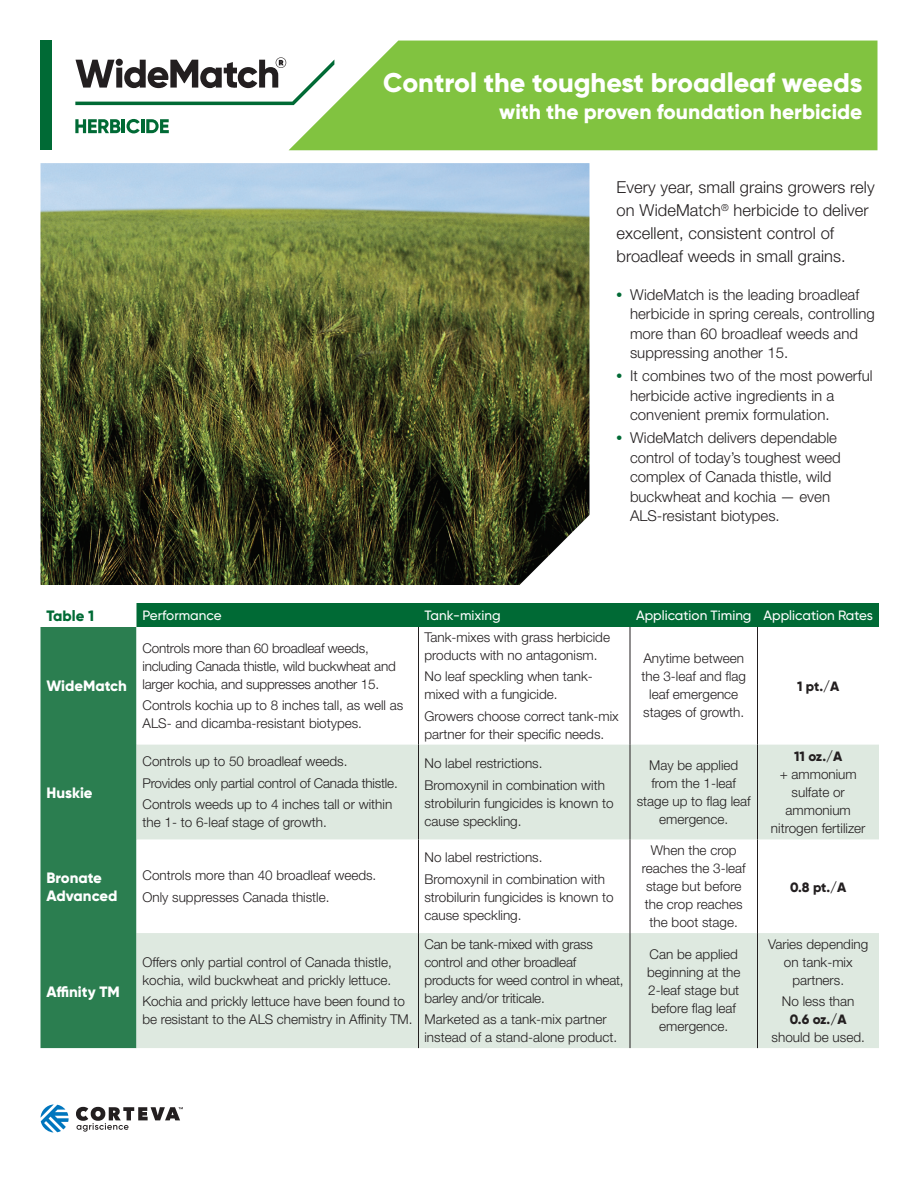
<style>
.page{position:relative;width:918px;height:1188px;background:#fff}
.page>*{position:absolute;margin:0;border:0;box-sizing:border-box;transform-origin:0 0}
.Headline_-_5__20-14p{font:800 27px "Gilroy";color:#fff}
.Headline_-_5__20-14p-2{font:800 21px "Gilroy";color:#fff}
.Copy_-_1__9pt_HL{font:300 16.5px/23.1px "Helvetica Neue LT Std";letter-spacing:.005em;color:#231f20}
.t1{font:300 15px/19.5px "Helvetica Neue LT Std";letter-spacing:.005em;color:#231f20}
.T_Header_-_1__10pt_G{font:800 15px/18px "Gilroy";color:#fff}
.Subhead_-_1__10pt_GE{font:800 15px "Gilroy";color:#006a35}
.t2{font:300 13.5px/18px "Helvetica Neue LT Std";color:#231f20}
.T_Subhead_-_1__9pt_G{font:500 13.5px "Gilroy";color:#fff}
.t3{font:800 13.5px "Gilroy";color:#231f20}
.s1{font-family:"Gilroy";font-weight:800;color:#006a35}
.s2{font-family:"Gilroy";font-weight:800}
</style>
<div class="page">
<div style="left:40px;top:40px;width:12px;height:110px;background:#006a35"></div>
<img style="left:40px;top:163px;width:550px;height:422px">
<div style="left:289px;top:41px;width:589px;height:109px;background:#81c340"></div>
<svg style="left:75px;top:119px;width:45px;height:14px"></svg>
<hr style="left:122px;top:119px;width:3px;height:14px;background:#006a35">
<svg style="left:126px;top:119px;width:14px;height:14px"></svg>
<hr style="left:141px;top:119px;width:3px;height:14px;background:#006a35">
<svg style="left:146px;top:119px;width:23px;height:14px"></svg>
<svg style="left:75px;top:57px;width:259px;height:48px"></svg>
<svg style="left:40px;top:603px;width:839px;height:445px;background:#287e50"></svg>
<svg style="left:136px;top:627px;width:743px;height:118px"></svg>
<svg style="left:136px;top:745px;width:743px;height:303px;fill:#dee9e0"></svg>
<hr style="left:418px;top:627px;width:1px;height:118px;background:#231f20">
<hr style="left:630px;top:627px;width:1px;height:118px;background:#231f20">
<hr style="left:757px;top:627px;width:1px;height:118px;background:#231f20">
<hr style="left:418px;top:745px;width:1px;height:94px;background:#231f20">
<hr style="left:630px;top:745px;width:1px;height:94px;background:#231f20">
<hr style="left:757px;top:745px;width:1px;height:94px;background:#231f20">
<hr style="left:418px;top:839px;width:1px;height:94px;background:#231f20">
<hr style="left:630px;top:839px;width:1px;height:94px;background:#231f20">
<hr style="left:757px;top:839px;width:1px;height:94px;background:#231f20">
<hr style="left:418px;top:933px;width:1px;height:115px;background:#231f20">
<hr style="left:630px;top:933px;width:1px;height:115px;background:#231f20">
<hr style="left:757px;top:933px;width:1px;height:115px;background:#231f20">
<svg style="left:40px;top:1104px;width:29px;height:29px"></svg>
<svg style="left:76px;top:1107px;width:107px;height:25px"></svg>
<p class="Headline_-_5__20-14p" style="left:383px;top:65px;width:481px">Control the toughest broadleaf weeds</p>
<p class="Headline_-_5__20-14p-2" style="left:499px;top:98px;width:365px">with the proven foundation herbicide</p>
<p class="Copy_-_1__9pt_HL" style="left:616px;top:175px;width:260px">Every year, small grains growers rely on WideMatch<sup>®</sup> herbicide to deliver excellent, consistent control of broadleaf weeds in small grains.</p>
<p class="t1" style="left:630px;top:285px;width:246px;text-indent:-14px"><span class="s1">•</span> WideMatch is the leading broadleaf herbicide in spring cereals, controlling more than 60 broadleaf weeds and suppressing another 15.</p>
<p class="t1" style="left:630px;top:366px;width:244px;text-indent:-14px"><span class="s1">•</span> It combines two of the most powerful herbicide active ingredients in a convenient premix formulation.</p>
<p class="t1" style="left:630px;top:428px;width:212px;text-indent:-14px"><span class="s1">•</span> WideMatch delivers dependable control of today’s toughest weed complex of Canada thistle, wild buckwheat and kochia — even<br>ALS-resistant biotypes.</p>
<p class="Subhead_-_1__10pt_GE" style="left:46px;top:606px;width:49px">Table 1</p>
<p class="T_Subhead_-_1__9pt_G" style="left:142px;top:607px;width:81px">Performance</p>
<p class="T_Subhead_-_1__9pt_G" style="left:424px;top:607px;width:78px">Tank-mixing</p>
<p class="T_Subhead_-_1__9pt_G" style="left:636px;top:607px;width:117px">Application Timing</p>
<p class="T_Subhead_-_1__9pt_G" style="left:764px;top:607px;width:111px">Application Rates</p>
<p class="T_Header_-_1__10pt_G" style="left:46px;top:677px;width:82px">WideMatch</p>
<p class="T_Header_-_1__10pt_G" style="left:46px;top:784px;width:48px">Huskie</p>
<p class="t2" style="left:142px;top:638px;width:255px">Controls more than 60 broadleaf weeds, including Canada thistle, wild buckwheat and larger kochia, and suppresses another 15.</p>
<p class="t2" style="left:142px;top:696px;width:262px">Controls kochia up to 8 inches tall, as well as<br>ALS- and dicamba-resistant biotypes.</p>
<p class="t2" style="left:142px;top:752px;width:207px">Controls up to 50 broadleaf weeds.</p>
<p class="t2" style="left:142px;top:774px;width:257px">Provides only partial control of Canada thistle.</p>
<p class="t2" style="left:142px;top:795px;width:251px">Controls weeds up to 4 inches tall or within the 1- to 6-leaf stage of growth.</p>
<p class="T_Header_-_1__10pt_G" style="left:46px;top:869px;width:72px">Bronate<br>Advanced</p>
<p class="t2" style="left:142px;top:866px;width:235px">Controls more than 40 broadleaf weeds.</p>
<p class="t2" style="left:142px;top:888px;width:189px">Only suppresses Canada thistle.</p>
<p class="T_Header_-_1__10pt_G" style="left:46px;top:982px;width:75px">Affinity TM</p>
<p class="t2" style="left:142px;top:953px;width:251px">Offers only partial control of Canada thistle, kochia, wild buckwheat and prickly lettuce.</p>
<p class="t2" style="left:142px;top:992px;width:272px">Kochia and prickly lettuce have been found to be resistant to the ALS chemistry in Affinity TM.</p>
<p class="t2" style="left:424px;top:628px;width:187px">Tank-mixes with grass herbicide products with no antagonism.</p>
<p class="t2" style="left:424px;top:667px;width:170px">No leaf speckling when tank&shy;mixed with a fungicide.</p>
<p class="t2" style="left:424px;top:707px;width:196px">Growers choose correct tank-mix partner for their specific needs.</p>
<p class="t2" style="left:424px;top:754px;width:120px">No label restrictions.</p>
<p class="t2" style="left:424px;top:775px;width:191px">Bromoxynil in combination with strobilurin fungicides is known to cause speckling.</p>
<p class="t2" style="left:424px;top:848px;width:120px">No label restrictions.</p>
<p class="t2" style="left:424px;top:870px;width:191px">Bromoxynil in combination with strobilurin fungicides is known to cause speckling.</p>
<p class="t2" style="left:424px;top:935px;width:201px">Can be tank-mixed with grass control and other broadleaf products for weed control in wheat, barley and/or triticale.</p>
<p class="t2" style="left:424px;top:1010px;width:194px">Marketed as a tank-mix partner instead of a stand-alone product.</p>
<p class="t2" style="left:641px;top:649px;width:106px;text-align:center">Anytime between the 3-leaf and flag leaf emergence stages of growth.</p>
<p class="t3" style="left:797px;top:678px;width:44px">1 pt./A</p>
<p class="t2" style="left:637px;top:756px;width:116px;text-align:center">May be applied from the 1-leaf stage up to flag leaf emergence.</p>
<p class="t2" style="left:771px;top:747px;width:96px;text-align:center"><span class="s2">11 oz./A<br></span>+ ammonium sulfate or ammonium nitrogen fertilizer</p>
<p class="t2" style="left:642px;top:841px;width:106px;text-align:center">When the crop reaches the 3-leaf stage but before the crop reaches the boot stage.</p>
<p class="t3" style="left:790px;top:878px;width:58px">0.8 pt./A</p>
<p class="t2" style="left:647px;top:945px;width:95px;text-align:center">Can be applied beginning at the<br>2-leaf stage but before flag leaf emergence.</p>
<p class="t2" style="left:768px;top:935px;width:102px;text-align:center">Varies depending on tank-mix partners.</p>
<p class="t2" style="left:772px;top:992px;width:95px;text-align:center">No less than<br><span class="s2">0.6 oz./A </span>should be used.</p>
</div>
